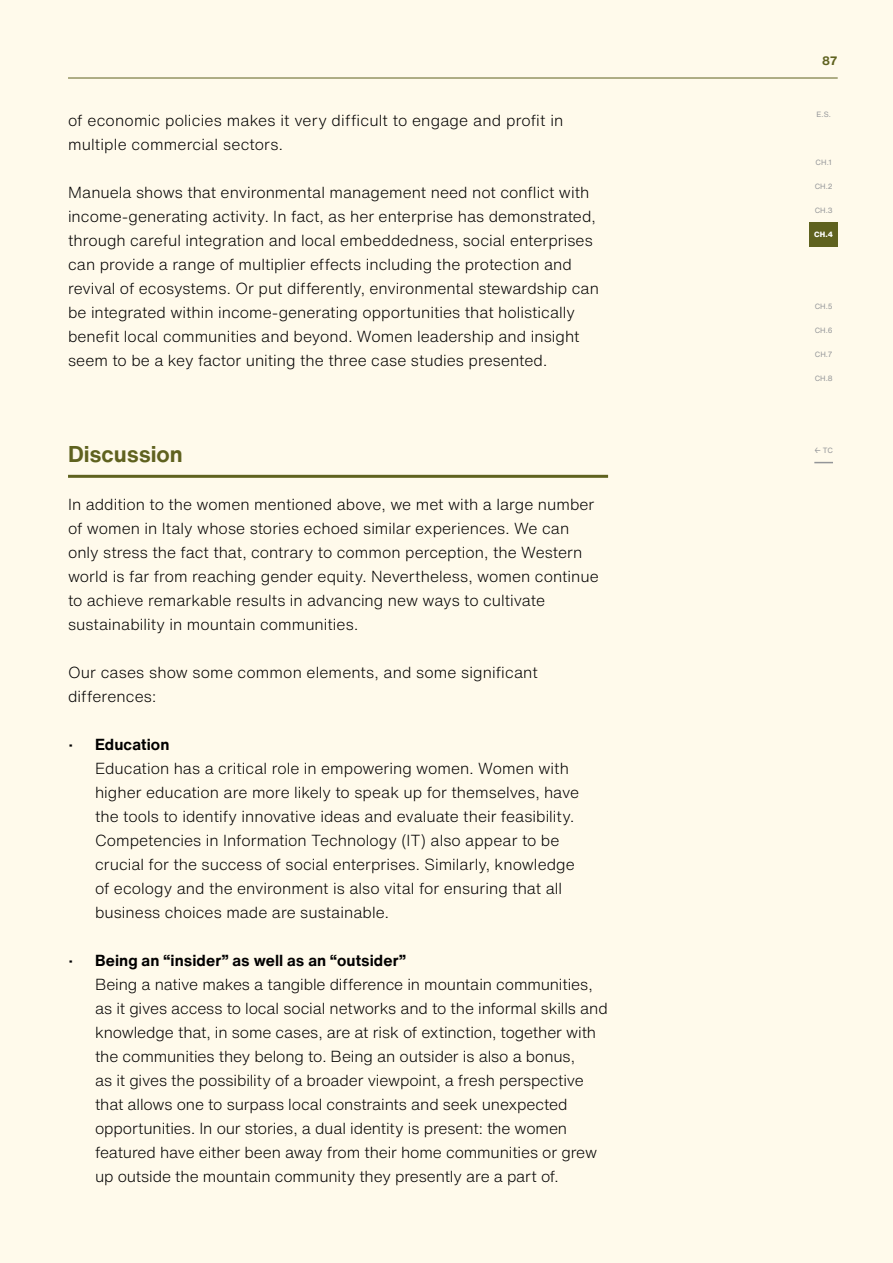
<style>
.page{position:relative;width:893px;height:1263px;background:#fffaeb}
.page>*{position:absolute;margin:0;border:0;box-sizing:border-box;transform-origin:0 0}
.t1{font:700 22.5px "Helvetica Now Text";letter-spacing:-.005em;color:#5f621f}
.Body{font:300 15.75px/24px "Helvetica Now Text";color:#000}
.t2{font:700 15.75px "Helvetica Now Text";letter-spacing:.005em;color:#000}
.t3{font:700 12px "Helvetica Now Text";color:#5f621f}
.t4{font:7.5px "Helvetica Now Text";letter-spacing:.01em;color:#939598}
.t5{font:800 7.5px "Helvetica Now Text";color:#fff}
.s1{font-weight:300}
</style>
<div class="page">
<hr style="left:68px;top:475px;width:540px;height:3px;background:#5f621f">
<hr style="left:68px;top:78px;width:770px;height:1px;background:#5f621f">
<div style="left:810px;top:222px;width:28px;height:24px;background:#5f621f"></div>
<svg style="left:814px;top:462px;width:19px;height:1px"></svg>
<p class="Body" style="left:68px;top:108px;width:497px">of economic policies makes it very difficult to engage and profit in multiple commercial sectors.</p>
<p class="Body" style="left:68px;top:180px;width:532px">Manuela shows that environmental management need not conflict with income-generating activity. In fact, as her enterprise has demonstrated, through careful integration and local embeddedness, social enterprises can provide a range of multiplier effects including the protection and revival of ecosystems. Or put differently, environmental stewardship can be integrated within income-generating opportunities that holistically benefit local communities and beyond. Women leadership and insight seem to be a key factor uniting the three case studies presented.</p>
<h2 class="t1" style="left:68px;top:437px;width:116px">Discussion</h2>
<p class="Body" style="left:68px;top:492px;width:532px">In addition to the women mentioned above, we met with a large number of women in Italy whose stories echoed similar experiences. We can only stress the fact that, contrary to common perception, the Western world is far from reaching gender equity. Nevertheless, women continue to achieve remarkable results in advancing new ways to cultivate sustainability in mountain communities.</p>
<p class="Body" style="left:68px;top:660px;width:471px">Our cases show some common elements, and some significant differences:</p>
<p class="t2" style="left:68px;top:733px;width:103px"><span class="s1">•</span> Education</p>
<p class="Body" style="left:95px;top:756px;width:486px">Education has a critical role in empowering women. Women with higher education are more likely to speak up for themselves, have the tools to identify innovative ideas and evaluate their feasibility.<br>Competencies in Information Technology (IT) also appear to be crucial for the success of social enterprises. Similarly, knowledge of ecology and the environment is also vital for ensuring that all business choices made are sustainable.</p>
<p class="t2" style="left:68px;top:949px;width:339px"><span class="s1">•</span> Being an “insider” as well as an “outsider”</p>
<p class="Body" style="left:95px;top:972px;width:514px">Being a native makes a tangible difference in mountain communities, as it gives access to local social networks and to the informal skills and knowledge that, in some cases, are at risk of extinction, together with the communities they belong to. Being an outsider is also a bonus,<br>as it gives the possibility of a broader viewpoint, a fresh perspective that allows one to surpass local constraints and seek unexpected opportunities. In our stories, a dual identity is present: the women featured have either been away from their home communities or grew up outside the mountain community they presently are a part of.</p>
<p class="t3" style="left:822px;top:51px;width:17px">87</p>
<p class="t4" style="left:816px;top:109px;width:16px">E.S.</p>
<p class="t4" style="left:816px;top:157px;width:18px">CH.1</p>
<p class="t4" style="left:815px;top:181px;width:20px">CH.2</p>
<p class="t4" style="left:815px;top:205px;width:20px">CH.3</p>
<p class="t5" style="left:814px;top:229px;width:20px">CH.4</p>
<p class="t4" style="left:815px;top:301px;width:20px">CH.5</p>
<p class="t4" style="left:815px;top:325px;width:20px">CH.6</p>
<p class="t4" style="left:815px;top:349px;width:19px">CH.7</p>
<p class="t4" style="left:815px;top:373px;width:20px">CH.8</p>
<p class="t4" style="left:814px;top:445px;width:20px">← TC</p>
</div>
